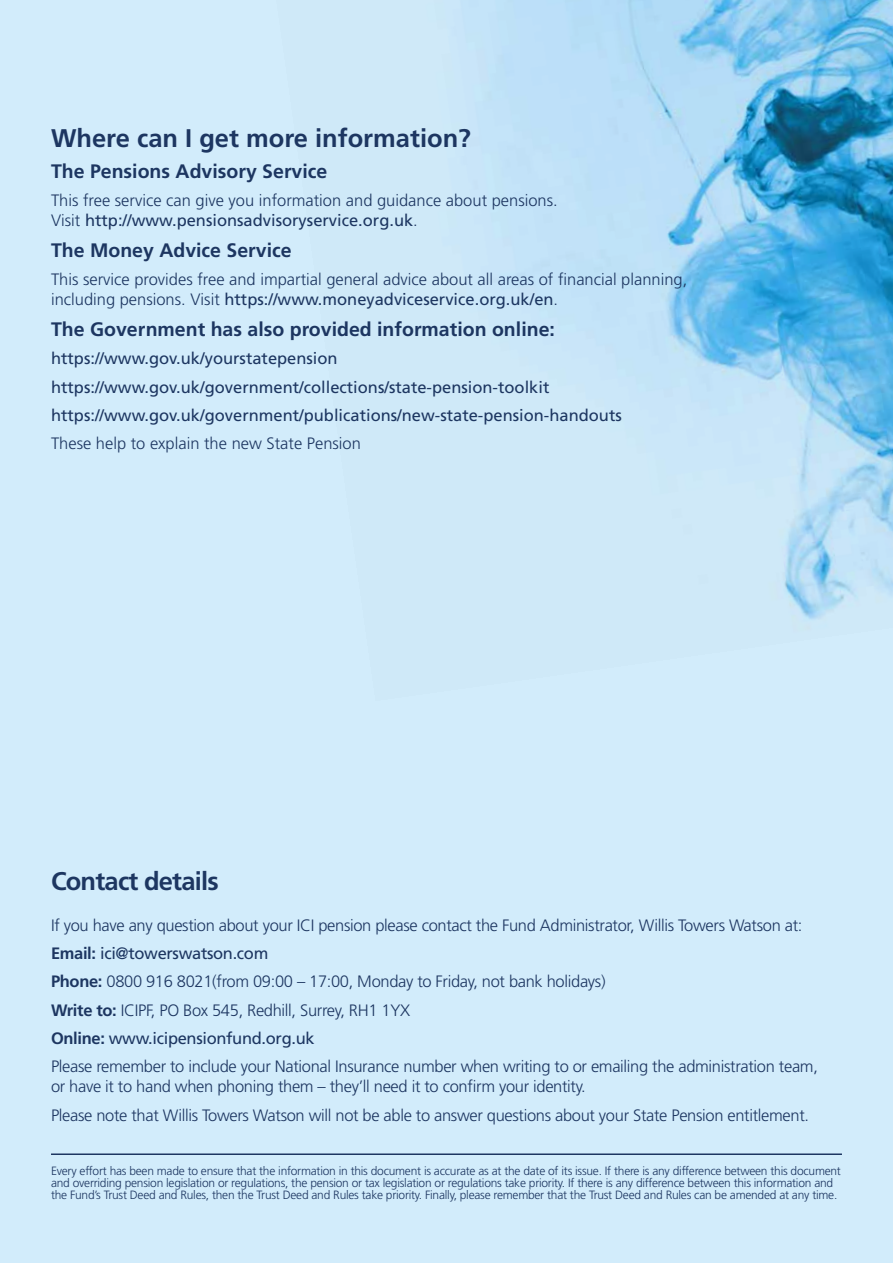
<style>
.page{position:relative;width:893px;height:1263px;background:#d2ecfb}
.page>*{position:absolute;margin:0;border:0;box-sizing:border-box;transform-origin:0 0}
.t1{font:700 25.5px "Frutiger LT";color:#1d3661}
.t2{font:700 25.5px "Frutiger LT";letter-spacing:-.03em;color:#1d3661}
.t3{font:700 19.5px "Frutiger LT";color:#1d3661}
.t4{font:300 16.5px/28.3px "Frutiger";letter-spacing:-.02em;color:#1d3661}
.t5{font:300 16.5px/19.8px "Frutiger";color:#1d3661}
.t6{font:16.5px/28.3px "Frutiger";color:#1d3661}
.t7{font:300 12px/12px "Frutiger";letter-spacing:-.02em;color:#1d3661}
.s1{font-weight:400}
.s2{font-family:"Frutiger LT";font-weight:700}
</style>
<div class="page">
<hr style="left:51px;top:1153px;width:791px;height:2px;background:#1d3661">
<img style="left:460px;top:0;width:433px;height:629px">
<h1 class="t1" style="left:51px;top:123px;width:421px">Where can I get more information?</h1>
<p class="t3" style="left:51px;top:159px;width:278px">The Pensions Advisory Service</p>
<p class="t5" style="left:51px;top:191px;width:508px">This free service can give you information and guidance about pensions.<br>Visit <span class="s1">http://www.pensionsadvisoryservice.org.uk</span>.</p>
<p class="t3" style="left:51px;top:239px;width:242px">The Money Advice Service</p>
<p class="t5" style="left:51px;top:270px;width:638px">This service provides free and impartial general advice about all areas of financial planning, including pensions. Visit <span class="s1">https://www.moneyadviceservice.org.uk/en</span>.</p>
<p class="t3" style="left:51px;top:318px;width:505px">The Government has also provided information online:</p>
<p class="t6" style="left:51px;top:344px;width:572px">https://www.gov.uk/yourstatepension https://www.gov.uk/government/collections/state-pension-toolkit https://www.gov.uk/government/publications/new-state-pension-handouts</p>
<p class="t5" style="left:51px;top:434px;width:311px">These help to explain the new State Pension</p>
<h1 class="t2" style="left:51px;top:866px;width:169px">Contact details</h1>
<p class="t4" style="left:51px;top:911px;width:768px">If you have any question about your ICI pension please contact the Fund Administrator, Willis Towers Watson at:<br><span class="s2">Email:</span> <span class="s1">ici@towerswatson.com<br></span><span class="s2">Phone:</span> 0800 916 8021(from 09:00 – 17:00, Monday to Friday, not bank holidays)<br><span class="s2">Write to:</span> ICIPF, PO Box 545, Redhill, Surrey, RH1 1YX<br><span class="s2">Online:</span> <span class="s1">www.icipensionfund.org.uk<br></span>Please remember to include your National Insurance number when writing to or emailing the administration team,</p>
<p class="t4" style="left:51px;top:1072px;width:760px">or have it to hand when phoning them – they’ll need it to confirm your identity.<br>Please note that Willis Towers Watson will not be able to answer questions about your State Pension entitlement.</p>
<p class="t7" style="left:51px;top:1165px;width:791px">Every effort has been made to ensure that the information in this document is accurate as at the date of its issue. If there is any difference between this document and overriding pension legislation or regulations, the pension or tax legislation or regulations take priority. If there is any difference between this information and the Fund’s Trust Deed and Rules, then the Trust Deed and Rules take priority. Finally, please remember that the Trust Deed and Rules can be amended at any time.</p>
</div>
